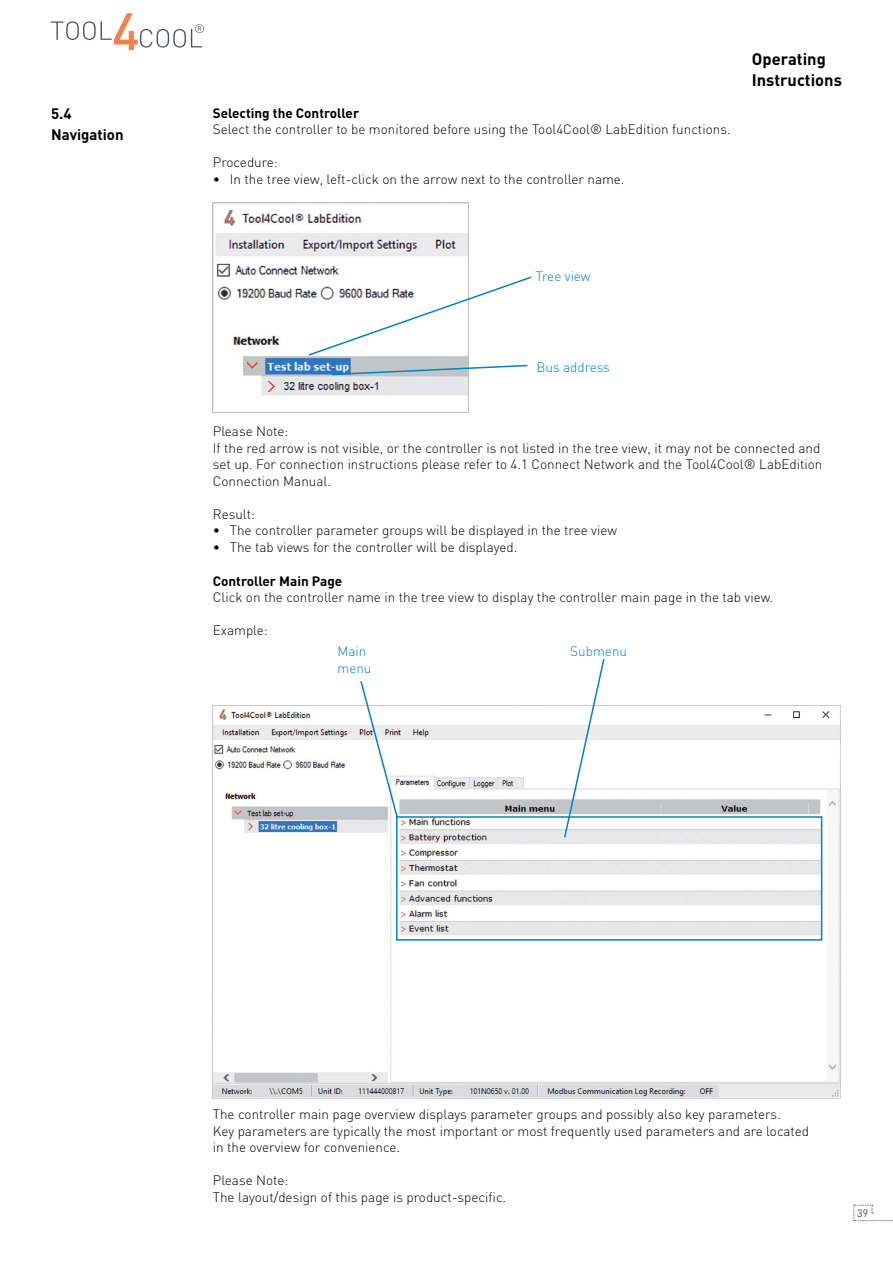
<style>
.page{position:relative;width:893px;height:1263px;background:#fff}
.page>*{position:absolute;margin:0;border:0;box-sizing:border-box;transform-origin:0 0}
.t1{font:700 16.5px/21px "DIN";color:#000}
.t2{font:700 15px/21px "DIN";color:#000}
.t3{font:300 13.5px/16.5px "DIN";color:#000}
.t4{font:700 13.5px "DIN";color:#000}
.t5{font:300 13.5px/16.5px "DIN";color:#0082c5}
.t6{font:300 10.5px "DIN";color:#000}
</style>
<div class="page">
<svg style="left:51px;top:13px;width:153px;height:37px"></svg>
<svg style="left:853px;top:1205px;width:40px;height:16px"></svg>
<img style="left:213px;top:203px;width:256px;height:210px">
<svg style="left:307px;top:275px;width:225px;height:82px"></svg>
<svg style="left:330px;top:364px;width:198px;height:12px"></svg>
<img style="left:213px;top:705px;width:627px;height:393px">
<svg style="left:359px;top:681px;width:40px;height:138px"></svg>
<svg style="left:563px;top:659px;width:43px;height:180px"></svg>
<div style="left:396px;top:816px;width:426px;height:125px;border:2px solid #0082c5"></div>
<p class="t2" style="left:51px;top:102px;width:74px">5.4<br>Navigation</p>
<p class="t4" style="left:213px;top:104px;width:148px">Selecting the Controller</p>
<p class="t3" style="left:213px;top:121px;width:519px">Select the controller to be monitored before using the Tool4Cool® LabEdition functions.</p>
<p class="t3" style="left:213px;top:154px;width:67px">Procedure:</p>
<p class="t3" style="left:213px;top:170px;width:413px">• In the tree view, left-click on the arrow next to the controller name.</p>
<p class="t1" style="left:752px;top:48px;width:92px">Operating<br>Instructions</p>
<p class="t5" style="left:536px;top:267px;width:56px">Tree view</p>
<p class="t5" style="left:536px;top:359px;width:75px">Bus address</p>
<p class="t3" style="left:213px;top:423px;width:611px">Please Note:<br>If the red arrow is not visible, or the controller is not listed in the tree view, it may not be connected and set up. For connection instructions please refer to 4.1 Connect Network and the Tool4Cool® LabEdition Connection Manual.</p>
<p class="t3" style="left:213px;top:505px;width:44px">Result:</p>
<p class="t3" style="left:213px;top:522px;width:406px">• The controller parameter groups will be displayed in the tree view</p>
<p class="t3" style="left:213px;top:538px;width:306px">• The tab views for the controller will be displayed.</p>
<p class="t4" style="left:213px;top:572px;width:131px">Controller Main Page</p>
<p class="t3" style="left:213px;top:589px;width:562px">Click on the controller name in the tree view to display the controller main page in the tab view.</p>
<p class="t3" style="left:213px;top:622px;width:57px">Example:</p>
<p class="t5" style="left:337px;top:643px;width:36px">Main menu</p>
<p class="t5" style="left:570px;top:643px;width:58px">Submenu</p>
<p class="t3" style="left:213px;top:1106px;width:598px">The controller main page overview displays parameter groups and possibly also key parameters.<br>Key parameters are typically the most important or most frequently used parameters and are located in the overview for convenience.</p>
<p class="t3" style="left:213px;top:1172px;width:295px">Please Note:<br>The layout/design of this page is product-specific.</p>
<p class="t6" style="left:857px;top:1207px;width:12px">39</p>
</div>
